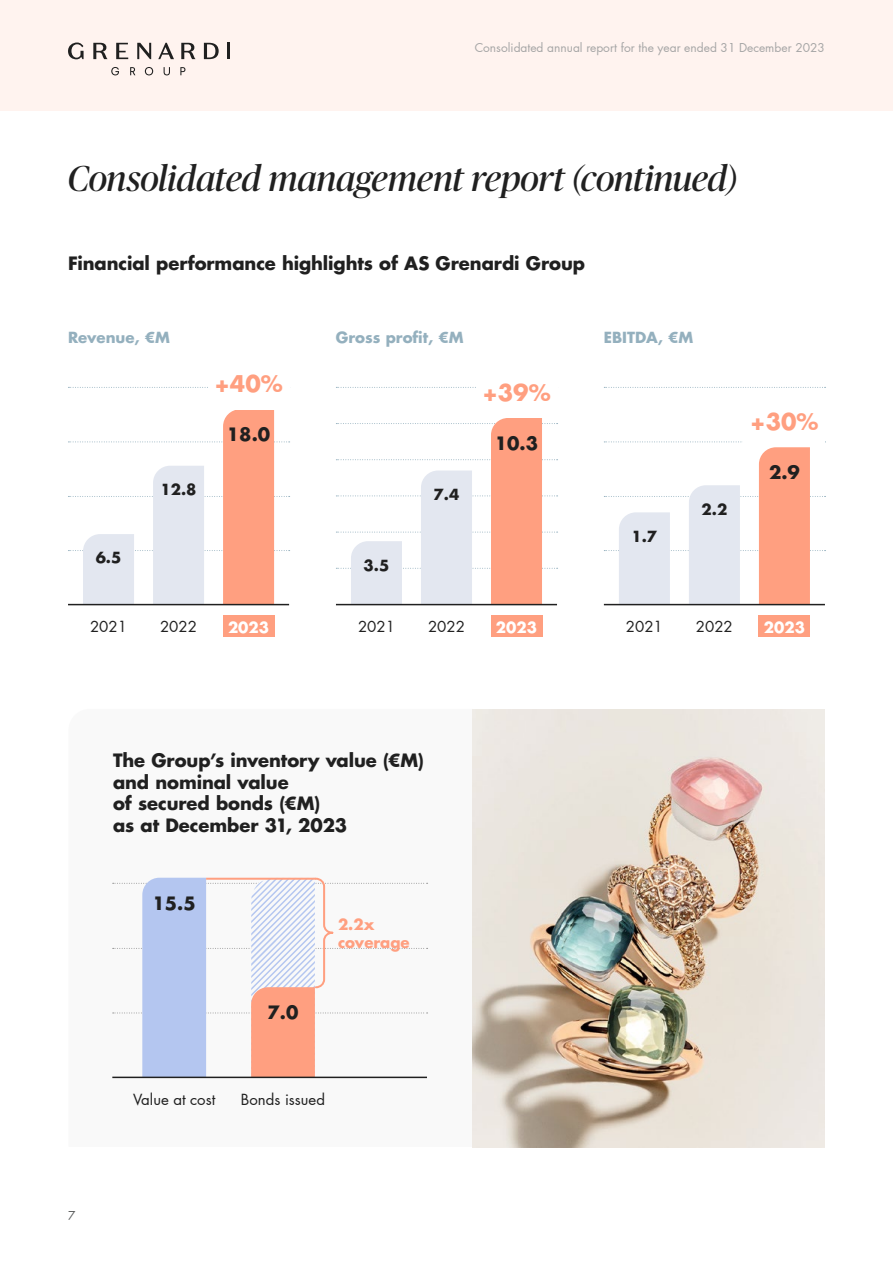
<style>
.page{position:relative;width:893px;height:1263px;background:#fff}
.page>*{position:absolute;margin:0;border:0;box-sizing:border-box;transform-origin:0 0}
.t1{font:italic 36px "Publico Banner";letter-spacing:-.01em;color:#202020}
.t2{font:700 22.5px "Futura LT Pro";color:#ff9f80}
.t3{font:700 18px/21.6px "Futura LT Pro";letter-spacing:-.005em;color:#202020}
.t4{font:15px "Futura LT Pro";color:#202020}
.t5{font:700 15px "Futura LT Pro";color:#94b0be}
.t6{font:700 15px "Futura LT Pro";color:#202020}
.t7{font:700 15px/18px "Futura LT Pro";color:#ff9f80}
.t8{font:700 15px "Futura LT Pro";color:#fff}
.t9{font:12px "Futura LT Pro";color:#a6a6a6}
.t10{font:12px "Futura LT Pro";color:#595b5b}
</style>
<div class="page">
<div style="left:0;top:0;width:893px;height:111px;background:#fff3ef"></div>
<svg style="left:111px;top:67px;width:8px;height:8px"></svg>
<svg style="left:130px;top:67px;width:5px;height:8px"></svg>
<svg style="left:145px;top:67px;width:8px;height:8px"></svg>
<svg style="left:164px;top:67px;width:6px;height:8px"></svg>
<svg style="left:180px;top:67px;width:5px;height:8px"></svg>
<svg style="left:93px;top:43px;width:15px;height:16px"></svg>
<svg style="left:181px;top:43px;width:15px;height:16px"></svg>
<svg style="left:68px;top:43px;width:16px;height:16px"></svg>
<svg style="left:116px;top:43px;width:12px;height:16px"></svg>
<svg style="left:158px;top:43px;width:16px;height:16px"></svg>
<hr style="left:227px;top:43px;width:3px;height:16px;background:#202020">
<svg style="left:137px;top:43px;width:14px;height:16px"></svg>
<svg style="left:204px;top:43px;width:15px;height:16px"></svg>
<svg style="left:68px;top:387px;width:140px;height:1px"></svg>
<svg style="left:68px;top:410px;width:222px;height:195px"></svg>
<hr style="left:68px;top:604px;width:221px;height:1px;background:#202020">
<div style="left:223px;top:616px;width:51px;height:21px;background:#ff9f80"></div>
<svg style="left:336px;top:387px;width:140px;height:1px"></svg>
<svg style="left:336px;top:418px;width:222px;height:186px"></svg>
<svg style="left:604px;top:387px;width:222px;height:1px"></svg>
<svg style="left:604px;top:441px;width:222px;height:163px"></svg>
<div style="left:744px;top:412px;width:81px;height:35px;background:#fff"></div>
<hr style="left:336px;top:604px;width:221px;height:1px;background:#202020">
<div style="left:491px;top:616px;width:51px;height:21px;background:#ff9f80"></div>
<hr style="left:604px;top:604px;width:221px;height:1px;background:#202020">
<div style="left:759px;top:616px;width:51px;height:21px;background:#ff9f80"></div>
<img style="left:472px;top:710px;width:353px;height:438px">
<svg style="left:113px;top:878px;width:315px;height:198px"></svg>
<hr style="left:206px;top:878px;width:110px;height:2px;background:#ff9f80">
<hr style="left:112px;top:1076px;width:315px;height:2px;background:#202020">
<p class="t9" style="left:475px;top:40px;width:352px">Consolidated annual report for the year ended 31 December 2023</p>
<h1 class="t1" style="left:68px;top:154px;width:671px">Consolidated management report (continued)</h1>
<p class="t3" style="left:68px;top:252px;width:519px">Financial performance highlights of AS Grenardi Group</p>
<p class="t5" style="left:68px;top:325px;width:103px">Revenue, €M</p>
<p class="t5" style="left:336px;top:325px;width:129px">Gross profit, €M</p>
<p class="t5" style="left:604px;top:325px;width:91px">EBITDA, €M</p>
<p class="t2" style="left:214px;top:366px;width:70px">+40%</p>
<p class="t6" style="left:96px;top:546px;width:27px">6.5</p>
<p class="t6" style="left:161px;top:478px;width:38px">12.8</p>
<p class="t3" style="left:227px;top:423px;width:45px">18.0</p>
<p class="t4" style="left:90px;top:616px;width:38px">2021</p>
<p class="t4" style="left:160px;top:616px;width:38px">2022</p>
<p class="t8" style="left:228px;top:615px;width:43px">2023</p>
<p class="t6" style="left:364px;top:553px;width:27px">3.5</p>
<p class="t6" style="left:434px;top:483px;width:27px">7.4</p>
<p class="t2" style="left:482px;top:375px;width:70px">+39%</p>
<p class="t3" style="left:495px;top:432px;width:45px">10.3</p>
<p class="t6" style="left:631px;top:525px;width:27px">1.7</p>
<p class="t6" style="left:701px;top:497px;width:27px">2.2</p>
<p class="t2" style="left:750px;top:404px;width:70px">+30%</p>
<p class="t3" style="left:769px;top:461px;width:32px">2.9</p>
<p class="t4" style="left:358px;top:616px;width:38px">2021</p>
<p class="t4" style="left:428px;top:616px;width:38px">2022</p>
<p class="t8" style="left:496px;top:615px;width:43px">2023</p>
<p class="t4" style="left:626px;top:616px;width:38px">2021</p>
<p class="t4" style="left:696px;top:616px;width:38px">2022</p>
<p class="t8" style="left:764px;top:615px;width:43px">2023</p>
<p class="t3" style="left:113px;top:749px;width:312px">The Group’s inventory value (€M) and nominal value<br>of secured bonds (€M)<br>as at December 31, 2023</p>
<p class="t10" style="left:68px;top:1208px;width:9px">7</p>
<p class="t3" style="left:153px;top:891px;width:45px">15.5</p>
<p class="t3" style="left:268px;top:1001px;width:32px">7.0</p>
<p class="t7" style="left:338px;top:915px;width:73px">2.2x coverage</p>
<p class="t4" style="left:133px;top:1089px;width:84px">Value at cost</p>
<p class="t4" style="left:241px;top:1089px;width:86px">Bonds issued</p>
</div>
